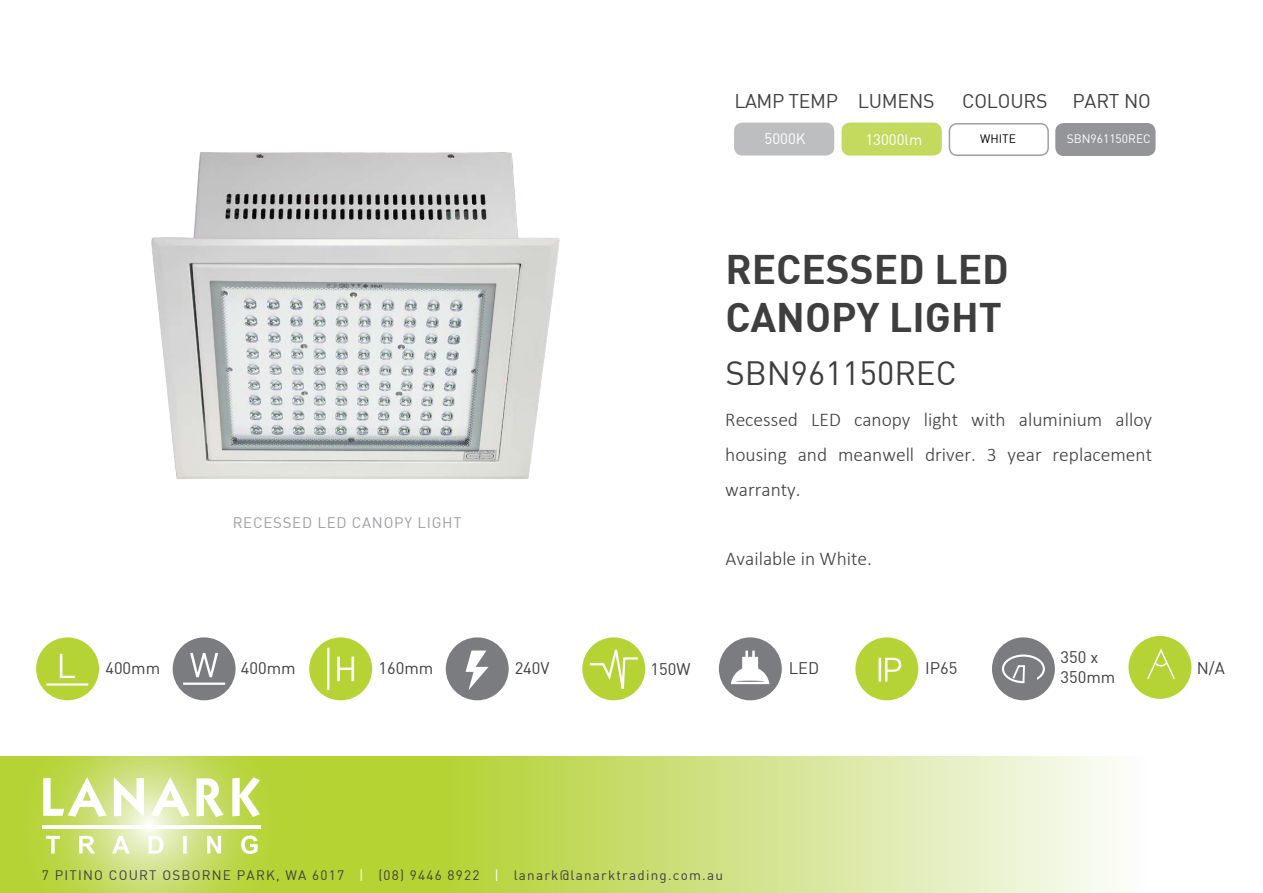
<style>
.page{position:relative;width:1263px;height:893px;background:#fff}
.page>*{position:absolute;margin:0;border:0;box-sizing:border-box;transform-origin:0 0}
.t1{font:700 40.5px/48.6px "DI Nbek";color:#3e3e3f}
.t2{font:33px "DIN Bek";color:#3e3e3f}
.t3{font:300 19.5px/35px "Calibri";color:#3e3e3f;text-align:justify}
.t4{font:19.5px "DIN Bek";letter-spacing:-.02em;color:#414042}
.t5{font:19.5px "DIN Bek";letter-spacing:-.01em;color:#3e3e3f}
.t6{font:16.5px/19.8px "DIN Bek";color:#3e3e3f}
.t7{font:16.5px "DIN Bek";color:#3e3e3f}
.t8{font:15px "DIN Bek";letter-spacing:.05em;color:#9d9fa2}
.t9{font:15px "DIN Bek";color:#fff}
.t10{font:13.5px "DIN Bek";letter-spacing:.09em;color:#3e3e3f}
.t11{font:12px "DIN Bek";color:#fff}
.t12{font:12px "DIN Bek";color:#000}
.s1{font-style:inherit}
.s2{color:#fff}
</style>
<div class="page">
<svg style="left:297px;top:757px;width:820px;height:136px;background:#d0e283"></svg>
<svg style="left:0;top:757px;width:297px;height:136px;background:#c0d855"></svg>
<svg style="left:43px;top:777px;width:64px;height:40px"></svg>
<svg style="left:114px;top:777px;width:30px;height:40px"></svg>
<svg style="left:151px;top:777px;width:39px;height:40px"></svg>
<svg style="left:196px;top:778px;width:28px;height:39px"></svg>
<svg style="left:232px;top:777px;width:28px;height:40px"></svg>
<hr style="left:42px;top:825px;width:219px;height:4px;background:#fff">
<svg style="left:46px;top:835px;width:212px;height:19px"></svg>
<div style="left:173px;top:637px;width:63px;height:63px;background:#7a7c7f;border-radius:50%"></div>
<hr style="left:183px;top:683px;width:42px;height:2px;background:#fff">
<svg style="left:190px;top:653px;width:28px;height:24px"></svg>
<div style="left:719px;top:637px;width:63px;height:63px;background:#7a7c7f;border-radius:50%"></div>
<svg style="left:731px;top:651px;width:38px;height:33px"></svg>
<div style="left:582px;top:637px;width:63px;height:63px;background:#b5d334;border-radius:50%"></div>
<svg style="left:587px;top:639px;width:53px;height:62px"></svg>
<div style="left:309px;top:637px;width:63px;height:63px;background:#b5d334;border-radius:50%"></div>
<hr style="left:327px;top:648px;width:2px;height:42px;background:#fff">
<svg style="left:337px;top:657px;width:17px;height:24px"></svg>
<div style="left:855px;top:637px;width:63px;height:63px;background:#b5d334;border-radius:50%"></div>
<svg style="left:878px;top:658px;width:23px;height:24px"></svg>
<div style="left:446px;top:637px;width:63px;height:63px;background:#7a7c7f;border-radius:50%"></div>
<svg style="left:465px;top:650px;width:23px;height:40px"></svg>
<div style="left:992px;top:637px;width:63px;height:63px;background:#7a7c7f;border-radius:50%"></div>
<svg style="left:1002px;top:654px;width:43px;height:29px"></svg>
<div style="left:36px;top:637px;width:63px;height:63px;background:#b5d334;border-radius:50%"></div>
<hr style="left:46px;top:683px;width:42px;height:3px;background:#fff">
<svg style="left:60px;top:654px;width:15px;height:24px"></svg>
<div style="left:1128px;top:636px;width:63px;height:63px;background:#b5d334;border-radius:50%"></div>
<svg style="left:1147px;top:648px;width:28px;height:31px"></svg>
<div style="left:1055px;top:123px;width:100px;height:33px;background:#939598;border-radius:9px"></div>
<div style="left:949px;top:123px;width:100px;height:33px;border:2px solid #9d9fa2;border-radius:8px"></div>
<div style="left:734px;top:123px;width:100px;height:33px;background:#bcbec0;border-radius:9px"></div>
<div style="left:841px;top:123px;width:101px;height:33px;background:#c3da5e;border-radius:9px"></div>
<img style="left:151px;top:152px;width:409px;height:327px">
<p class="t4" style="left:734px;top:89px;width:202px">LAMP TEMP LUMENS</p>
<p class="t9" style="left:765px;top:130px;width:43px">5000K</p>
<p class="t9" style="left:865px;top:130px;width:58px">13000lm</p>
<p class="t5" style="left:962px;top:89px;width:87px">COLOURS</p>
<p class="t5" style="left:1072px;top:89px;width:80px">PART NO</p>
<p class="t12" style="left:980px;top:131px;width:37px">WHITE</p>
<p class="t11" style="left:1067px;top:132px;width:86px">SBN961<span class="s1">150REC</span></p>
<p class="t8" style="left:233px;top:513px;width:230px"><span class="s1">RECESSED</span> LED CANOPY LIGHT</p>
<p class="t1" style="left:725px;top:243px;width:285px">RECESSED LED<br>CANOPY LIGHT</p>
<p class="t2" style="left:725px;top:352px;width:233px">SBN961<span class="s1">150REC</span></p>
<p class="t3" style="left:725px;top:402px;width:428px">Recessed LED canopy light with aluminium alloy housing and meanwell driver. 3 year replacement warranty.</p>
<p class="t3" style="left:726px;top:541px;width:148px">Available in White.</p>
<p class="t6" style="left:105px;top:657px;width:56px">400mm</p>
<p class="t6" style="left:241px;top:657px;width:56px">400<span class="s1">mm</span></p>
<p class="t6" style="left:378px;top:657px;width:56px">160<span class="s1">mm</span></p>
<p class="t6" style="left:515px;top:657px;width:36px">240<span class="s1">V</span></p>
<p class="t7" style="left:651px;top:659px;width:41px">150W</p>
<p class="t7" style="left:789px;top:657px;width:32px">LED</p>
<p class="t6" style="left:925px;top:657px;width:34px">IP<span class="s1">65</span></p>
<p class="t6" style="left:1060px;top:647px;width:56px">350 x<br>350mm</p>
<p class="t6" style="left:1197px;top:657px;width:30px">N/A</p>
<p class="t10" style="left:42px;top:866px;width:682px">7 PITINO COURT OSBORNE PARK, WA 6017 <span class="s2">|</span> (08) 9446 8922 <span class="s2">|</span> lanark@lanarktrading.com.au</p>
</div>
